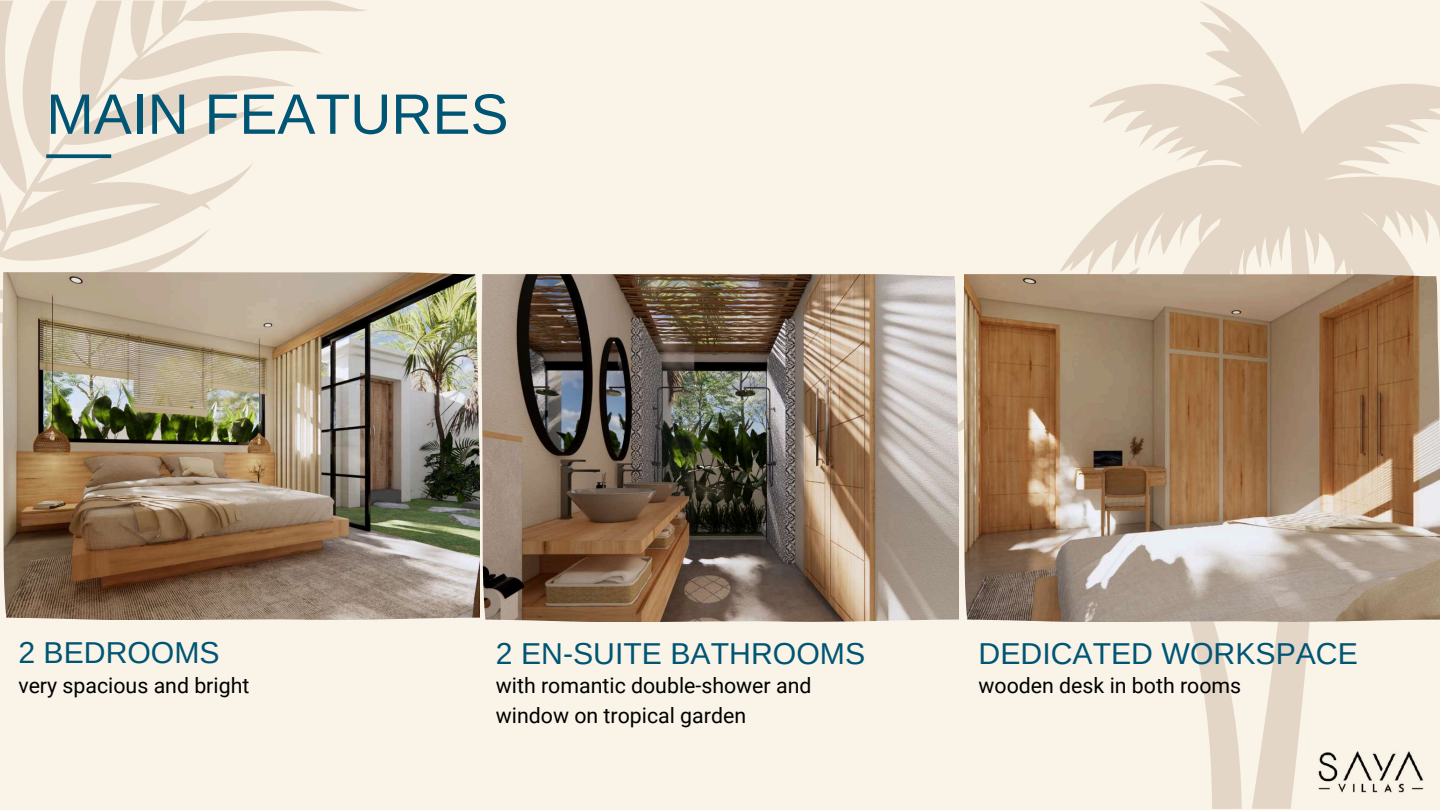
<style>
.page{position:relative;width:1440px;height:810px;background:#faf4e8}
.page>*{position:absolute;margin:0;border:0;box-sizing:border-box;transform-origin:0 0}
.t1{font:57px "Arimo";color:#005575}
.t2{font:30.2px "Arimo";color:#005575}
.t3{font:21.3px/29.2px "Roboto";color:#000}
</style>
<div class="page">
<svg style="left:959px;top:1px;width:481px;height:808px"></svg>
<img style="left:1313px;top:747px;width:115px;height:50px">
<svg style="left:0;top:312px;width:2px;height:11px"></svg>
<svg style="left:0;top:261px;width:169px;height:38px"></svg>
<svg style="left:0;top:1px;width:368px;height:260px"></svg>
<svg style="left:46px;top:154px;width:65px;height:4px"></svg>
<img style="left:2px;top:272px;width:478px;height:348px">
<img style="left:481px;top:274px;width:478px;height:348px">
<img style="left:963px;top:274px;width:477px;height:348px">
<h1 class="t1" style="left:46px;top:82px;width:464px">MAIN FEATURES</h1>
<h2 class="t2" style="left:18px;top:636px;width:203px">2 BEDROOMS</h2>
<p class="t3" style="left:18px;top:671px;width:233px">very spacious and bright</p>
<h2 class="t2" style="left:496px;top:637px;width:371px">2 EN-SUITE BATHROOMS</h2>
<p class="t3" style="left:496px;top:671px;width:317px">with romantic double-shower and window on tropical garden</p>
<h2 class="t2" style="left:979px;top:637px;width:381px">DEDICATED WORKSPACE</h2>
<p class="t3" style="left:979px;top:671px;width:264px">wooden desk in both rooms</p>
</div>
